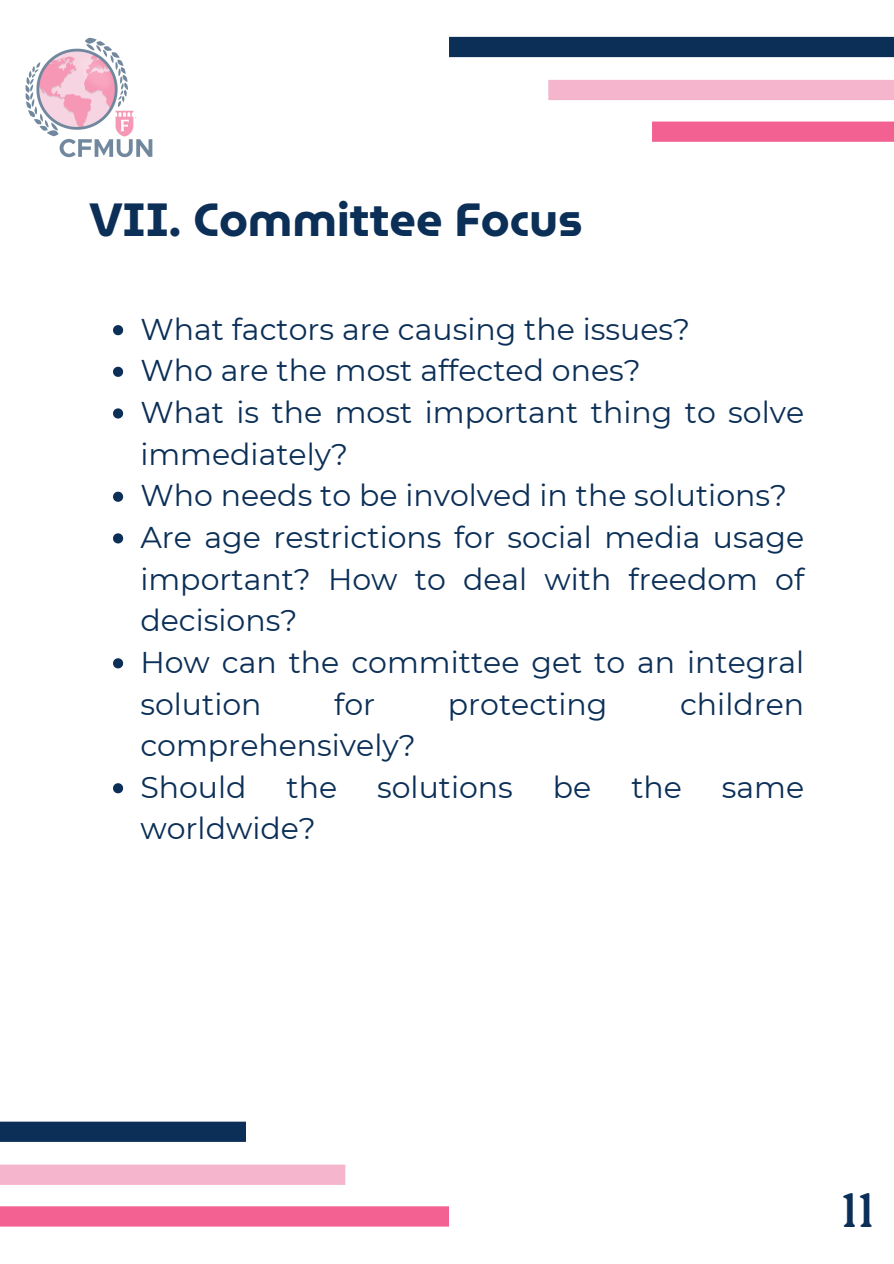
<style>
.page{position:relative;width:894px;height:1264px;background:#fff}
.page>*{position:absolute;margin:0;border:0;box-sizing:border-box;transform-origin:0 0}
.t1{font:47.85px "Roca One";color:#0b2f57}
.t2{font:700 46.5px "Museo Moderno";color:#0b2f57}
.t3{font:30px/41.7px "Montserrat";color:#0b2f57}
</style>
<div class="page">
<img style="left:25px;top:37px;width:128px;height:121px">
<div style="left:449px;top:37px;width:444px;height:20px;background:#0b2f57"></div>
<div style="left:548px;top:80px;width:345px;height:20px;background:#f4b5cd"></div>
<div style="left:651px;top:121px;width:242px;height:21px;background:#f26191"></div>
<div style="left:0;top:1121px;width:246px;height:20px;background:#0b2f57"></div>
<div style="left:0;top:1164px;width:345px;height:20px;background:#f4b5cd"></div>
<div style="left:0;top:1206px;width:449px;height:20px;background:#f26191"></div>
<svg style="left:113px;top:325px;width:10px;height:10px"></svg>
<svg style="left:113px;top:367px;width:10px;height:10px"></svg>
<svg style="left:113px;top:408px;width:10px;height:10px"></svg>
<svg style="left:113px;top:491px;width:10px;height:11px"></svg>
<svg style="left:113px;top:533px;width:10px;height:10px"></svg>
<svg style="left:113px;top:658px;width:10px;height:10px"></svg>
<svg style="left:113px;top:783px;width:10px;height:10px"></svg>
<p class="t2" style="left:89px;top:182px;width:495px">VII. Committee Focus</p>
<p class="t3" style="left:140px;top:308px;width:551px">What factors are causing the issues?</p>
<p class="t3" style="left:140px;top:350px;width:502px">Who are the most affected ones?</p>
<h1 class="t3" style="left:140px;top:391px;width:665px">What is the most important thing to solve immediately?</h1>
<p class="t3" style="left:140px;top:474px;width:648px">Who needs to be involved in the solutions?</p>
<p class="t3" style="left:140px;top:516px;width:665px;text-align:justify">Are age restrictions for social media usage important? How to deal with freedom of decisions?</p>
<p class="t3" style="left:140px;top:641px;width:665px">How can the committee get to an integral solution</p>
<p class="t3" style="left:334px;top:683px;width:42px">for</p>
<p class="t3" style="left:447px;top:683px;width:161px">protecting</p>
<p class="t3" style="left:680px;top:683px;width:126px">children</p>
<p class="t3" style="left:140px;top:724px;width:277px">comprehensively?</p>
<p class="t3" style="left:140px;top:766px;width:108px">Should</p>
<p class="t3" style="left:286px;top:766px;width:52px">the</p>
<p class="t3" style="left:377px;top:766px;width:137px">solutions</p>
<p class="t3" style="left:552px;top:766px;width:40px">be</p>
<p class="t3" style="left:631px;top:766px;width:52px">the</p>
<p class="t3" style="left:721px;top:766px;width:84px">same</p>
<p class="t3" style="left:140px;top:807px;width:177px">worldwide?</p>
<p class="t1" style="left:840px;top:1182px;width:35px">11</p>
</div>
